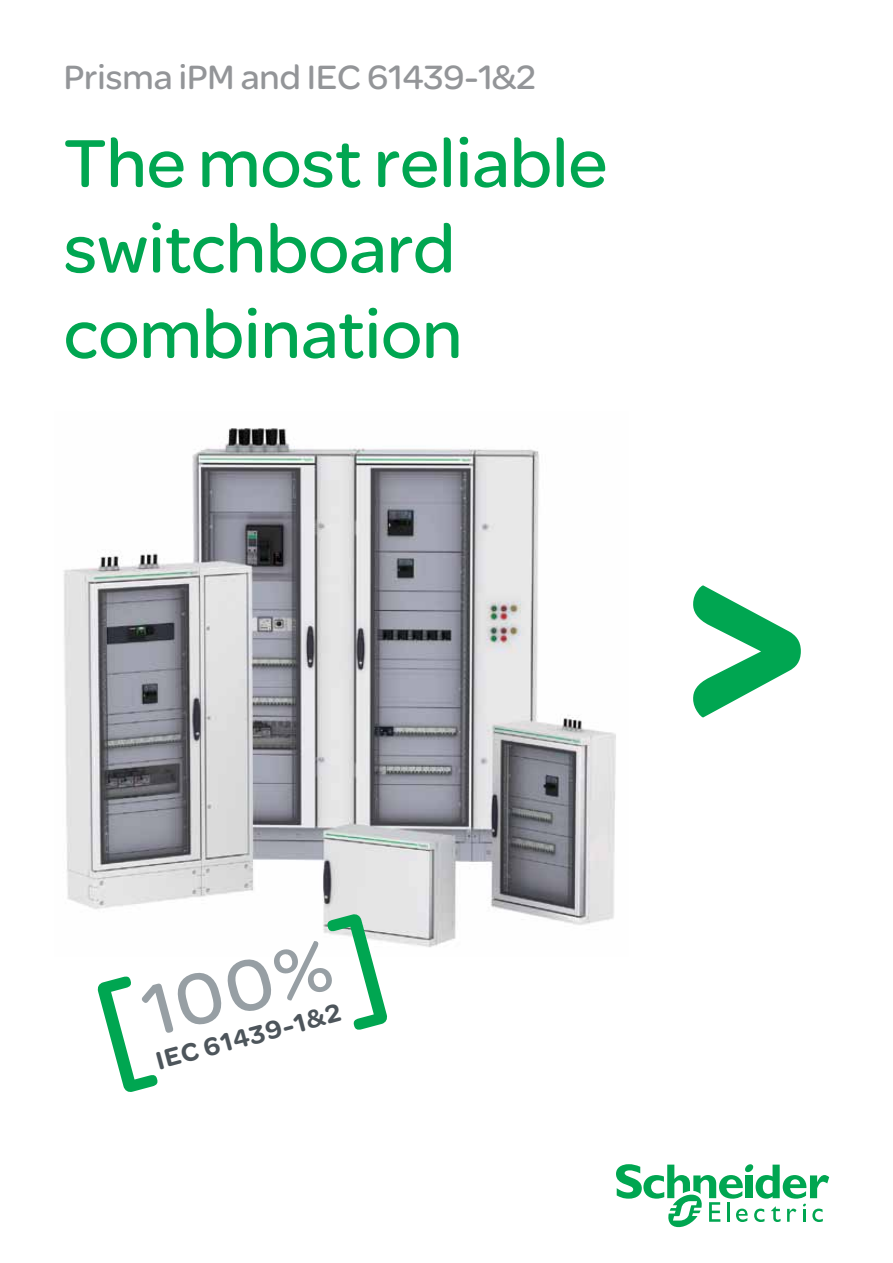
<style>
.page{position:relative;width:893px;height:1263px;background:#fff}
.page>*{position:absolute;margin:0;border:0;box-sizing:border-box;transform-origin:0 0}
.t1{font:76.5px "SE Optimist";color:#979fa4}
.t2{font:72px/85.5px "SE Optimist";color:#00a651}
.t3{font:36px "SE Optimist";color:#939598}
.t4{font:900 27px "SE Optimist";color:#4d555b}
</style>
<div class="page">
<svg style="left:616px;top:1164px;width:213px;height:63px"></svg>
<img style="left:64px;top:428px;width:552px;height:520px">
<svg style="left:693px;top:585px;width:108px;height:133px"></svg>
<svg style="left:97px;top:976px;width:61px;height:116px"></svg>
<svg style="left:327px;top:913px;width:61px;height:117px"></svg>
<p class="t3" style="left:64px;top:52px;width:473px">Prisma iPM and IEC 61439-1&amp;2</p>
<p class="t2" style="left:64px;top:118px;width:545px">The most reliable switchboard combination</p>
<p class="t1" style="left:130px;top:962px;width:194px;rotate:-15deg">100%</p>
<p class="t4" style="left:152px;top:1042px;width:191px;rotate:-15deg">IEC 61439-1&amp;2</p>
</div>
